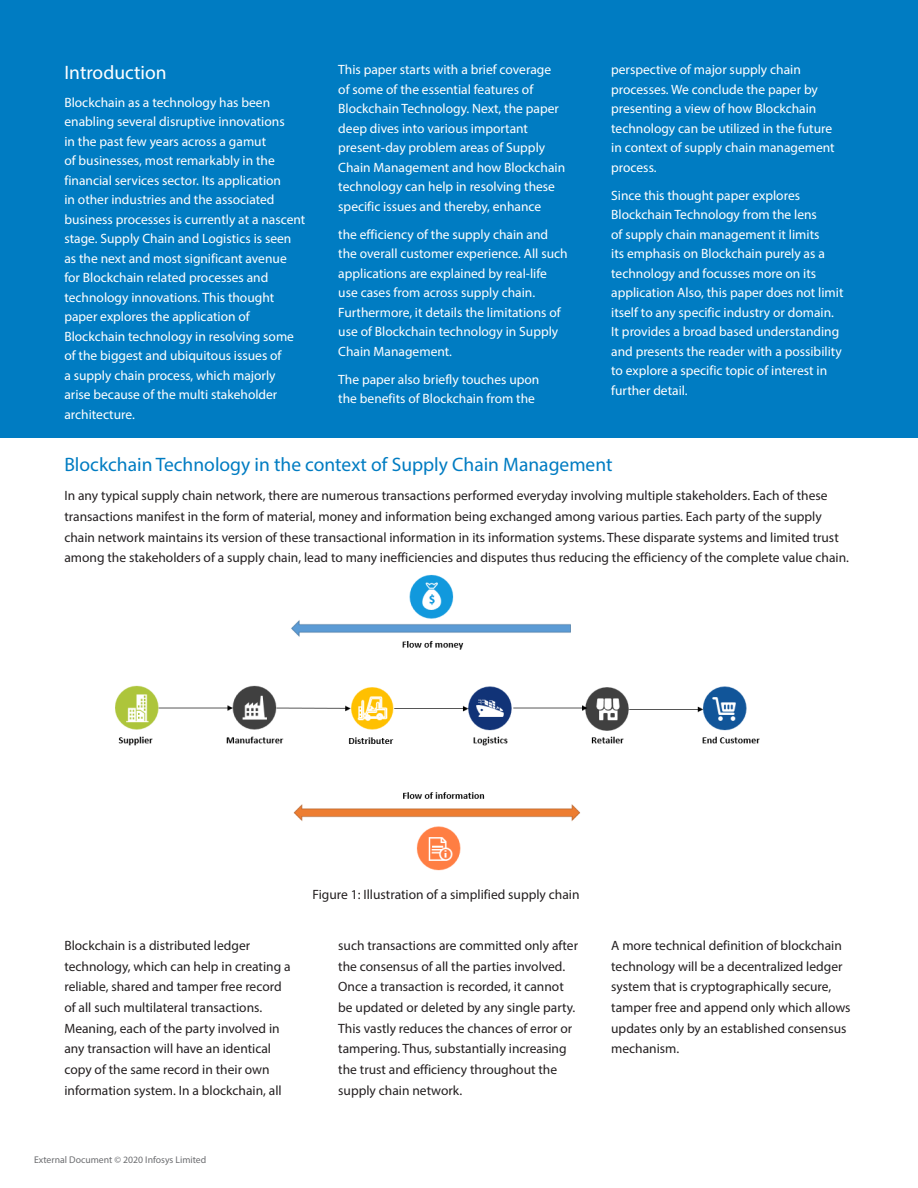
<style>
.page{position:relative;width:918px;height:1188px;background:#fff}
.page>*{position:absolute;margin:0;border:0;box-sizing:border-box;transform-origin:0 0}
.t1{font:19.5px "Myriad Pro";color:#007cc2}
.t2{font:19.5px "Myriad Pro";color:#fff}
.t3{font:13.5px/19.5px "Myriad Pro";color:#fff}
.t4{font:13.5px/20.7px "Myriad Pro";color:#231f20}
.t5{font:9.75px "Myriad Pro";color:#6c6d70}
</style>
<div class="page">
<div style="left:0;top:0;width:918px;height:438px;background:#007cc2"></div>
<img style="left:115px;top:574px;width:645px;height:297px">
<h1 class="t2" style="left:64px;top:60px;width:104px">Introduction</h1>
<p class="t3" style="left:64px;top:92px;width:243px">Blockchain as a technology has been enabling several disruptive innovations<br>in the past few years across a gamut<br>of businesses, most remarkably in the financial services sector. Its application<br>in other industries and the associated business processes is currently at a nascent stage. Supply Chain and Logistics is seen as the next and most significant avenue for Blockchain related processes and technology innovations. This thought paper explores the application of Blockchain technology in resolving some of the biggest and ubiquitous issues of<br>a supply chain process, which majorly<br>arise because of the multi stakeholder architecture.</p>
<p class="t3" style="left:338px;top:60px;width:228px">This paper starts with a brief coverage of some of the essential features of Blockchain Technology. Next, the paper deep dives into various important present-day problem areas of Supply Chain Management and how Blockchain technology can help in resolving these specific issues and thereby, enhance</p>
<p class="t3" style="left:338px;top:224px;width:231px">the efficiency of the supply chain and the overall customer experience. All such applications are explained by real-life use cases from across supply chain.<br>Furthermore, it details the limitations of use of Blockchain technology in Supply Chain Management.</p>
<p class="t3" style="left:338px;top:369px;width:203px">The paper also briefly touches upon the benefits of Blockchain from the</p>
<p class="t3" style="left:611px;top:60px;width:225px">perspective of major supply chain processes. We conclude the paper by presenting a view of how Blockchain technology can be utilized in the future in context of supply chain management process.</p>
<p class="t3" style="left:611px;top:185px;width:234px">Since this thought paper explores Blockchain Technology from the lens<br>of supply chain management it limits<br>its emphasis on Blockchain purely as a technology and focusses more on its application Also, this paper does not limit itself to any specific industry or domain.<br>It provides a broad based understanding and presents the reader with a possibility to explore a specific topic of interest in further detail.</p>
<h1 class="t1" style="left:64px;top:452px;width:550px">Blockchain Technology in the context of Supply Chain Management</h1>
<p class="t4" style="left:64px;top:485px;width:786px">In any typical supply chain network, there are numerous transactions performed everyday involving multiple stakeholders. Each of these transactions manifest in the form of material, money and information being exchanged among various parties. Each party of the supply chain network maintains its version of these transactional information in its information systems. These disparate systems and limited trust among the stakeholders of a supply chain, lead to many inefficiencies and disputes thus reducing the efficiency of the complete value chain.</p>
<p class="t4" style="left:313px;top:884px;width:269px">Figure 1: Illustration of a simplified supply chain</p>
<p class="t4" style="left:64px;top:935px;width:228px">Blockchain is a distributed ledger technology, which can help in creating a reliable, shared and tamper free record of all such multilateral transactions.<br>Meaning, each of the party involved in any transaction will have an identical copy of the same record in their own information system. In a blockchain, all</p>
<p class="t4" style="left:338px;top:935px;width:241px">such transactions are committed only after the consensus of all the parties involved.<br>Once a transaction is recorded, it cannot be updated or deleted by any single party.<br>This vastly reduces the chances of error or tampering. Thus, substantially increasing the trust and efficiency throughout the supply chain network.</p>
<p class="t4" style="left:611px;top:935px;width:241px">A more technical definition of blockchain technology will be a decentralized ledger system that is cryptographically secure, tamper free and append only which allows updates only by an established consensus mechanism.</p>
<p class="t5" style="left:34px;top:1154px;width:174px">External Document © 2020 Infosys Limited</p>
</div>
